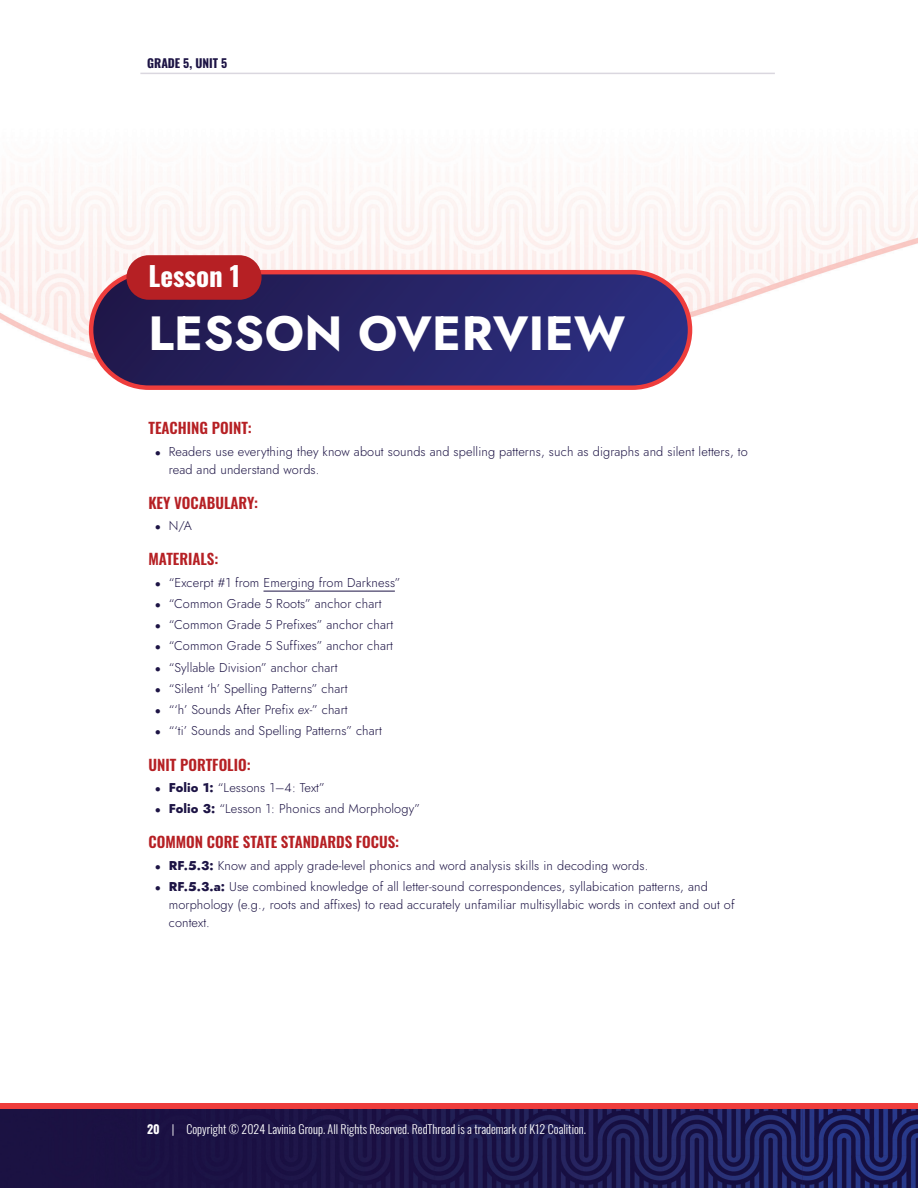
<style>
.page{position:relative;width:918px;height:1188px;background:#fff}
.page>*{position:absolute;margin:0;border:0;box-sizing:border-box;transform-origin:0 0}
.Overview_H1{font:700 48px "Jost";letter-spacing:.01em;color:#fff}
.Overview_Lesson_Header{font:700 27px "Oswald";color:#fff}
.Overview_H2{font:600 15px "Oswald";color:#b62024}
.t1{font:300 12.75px/18px "Jost";letter-spacing:.01em;color:#1d1445}
.t2{font:300 12px "Oswald";color:#fff}
.t3{font:700 12px "Oswald";color:#1d1445}
.s1{font-style:italic}
.s2{font-weight:800}
.s3{font-weight:700}
</style>
<div class="page">
<img style="left:0;top:1109px;width:918px;height:79px">
<div style="left:0;top:1103px;width:918px;height:6px;background:#ee3d3c"></div>
<img style="left:0;top:72px;width:918px;height:318px">
<div style="left:91px;top:272px;width:599px;height:116px;background:linear-gradient(to right,#23184a,#2e3083);border-radius:58px"></div>
<div style="left:89px;top:270px;width:603px;height:120px;border:4px solid #ee3d3c;border-radius:58px"></div>
<hr style="left:140px;top:73px;width:635px;height:1px;background:#dad7df">
<div style="left:126px;top:255px;width:136px;height:45px;background:#b62024;border-radius:22px"></div>
<hr style="left:264px;top:591px;width:131px;height:1px;background:#1d1445">
<p class="t3" style="left:147px;top:53px;width:82px">GRADE 5, UNIT 5</p>
<p class="Overview_Lesson_Header" style="left:148px;top:252px;width:93px">Lesson 1</p>
<p class="Overview_H1" style="left:148px;top:301px;width:478px">LESSON OVERVIEW</p>
<p class="Overview_H2" style="left:148px;top:415px;width:105px">TEACHING POINT:</p>
<p class="t1" style="left:169px;top:442px;width:581px">Readers use everything they know about sounds and spelling patterns, such as digraphs and silent letters, to read and understand words.</p>
<p class="Overview_H2" style="left:148px;top:489px;width:111px">KEY VOCABULARY:</p>
<p class="t1" style="left:169px;top:517px;width:25px">N/A</p>
<p class="Overview_H2" style="left:148px;top:546px;width:71px">MATERIALS:</p>
<p class="t1" style="left:169px;top:573px;width:233px">“Excerpt #1 from Emerging from Darkness”</p>
<p class="t1" style="left:169px;top:595px;width:214px">“Common Grade 5 Roots” anchor chart</p>
<p class="t1" style="left:169px;top:616px;width:226px">“Common Grade 5 Prefixes” anchor chart</p>
<p class="t1" style="left:169px;top:637px;width:226px">“Common Grade 5 Suffixes” anchor chart</p>
<p class="t1" style="left:169px;top:658px;width:170px">“Syllable Division” anchor chart</p>
<p class="t1" style="left:169px;top:679px;width:180px">“Silent ‘h’ Spelling Patterns” chart</p>
<p class="t1" style="left:169px;top:701px;width:180px">“‘h’ Sounds After Prefix <span class="s1">ex-</span>” chart</p>
<p class="t1" style="left:169px;top:722px;width:215px">“‘ti’ Sounds and Spelling Patterns” chart</p>
<p class="Overview_H2" style="left:148px;top:751px;width:104px">UNIT PORTFOLIO:</p>
<p class="t1" style="left:169px;top:778px;width:158px"><span class="s2">Folio 1:</span> “Lessons 1–4: Text”</p>
<p class="t1" style="left:169px;top:800px;width:253px"><span class="s2">Folio 3:</span> “Lesson 1: Phonics and Morphology”</p>
<p class="Overview_H2" style="left:148px;top:829px;width:252px">COMMON CORE STATE STANDARDS FOCUS:</p>
<p class="t1" style="left:169px;top:856px;width:481px"><span class="s2">RF.5.3:</span> Know and apply grade-level phonics and word analysis skills in decoding words.</p>
<p class="t1" style="left:169px;top:877px;width:567px"><span class="s2">RF.5.3.a:</span> Use combined knowledge of all letter-sound correspondences, syllabication patterns, and morphology (e.g., roots and affixes) to read accurately unfamiliar multisyllabic words in context and out of context.</p>
<p class="t2" style="left:147px;top:1118px;width:440px"><span class="s3">20</span> | Copyright © 2024 Lavinia Group. All Rights Reserved. RedThread is a trademark of K12 Coalition.</p>
</div>
